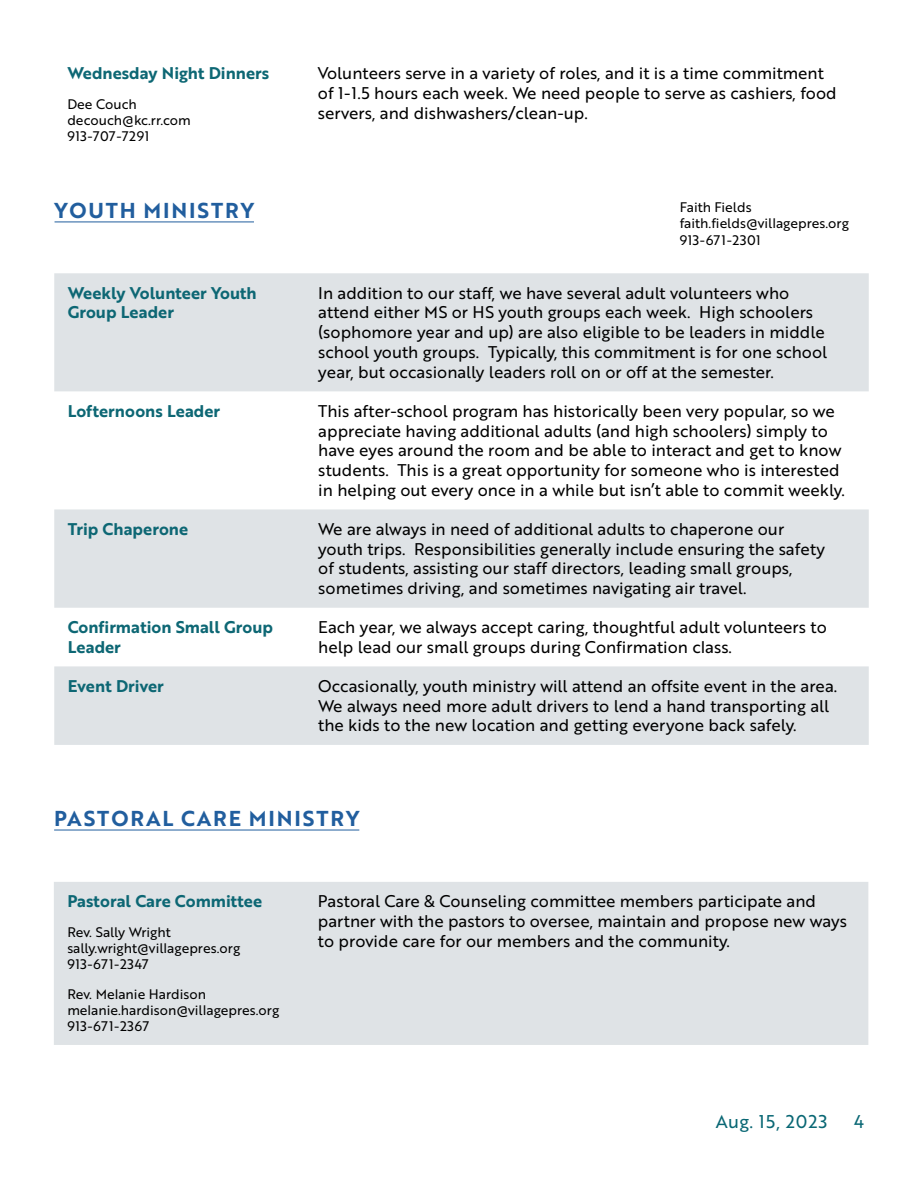
<style>
.page{position:relative;width:918px;height:1188px;background:#fff}
.page>*{position:absolute;margin:0;border:0;box-sizing:border-box;transform-origin:0 0}
.t1{font:21px "Brother 1816 Bold";letter-spacing:.09em;color:#215e9e}
.t2{font:18px "Brother 1816 Regular";letter-spacing:.055em;color:#096774}
.t3{font:16.5px/19.8px "Brother 1816 Regular";color:#000}
.t4{font:16.5px/19.8px "Brother 1816 Bold";color:#0d6774}
.t5{font:13.5px/16.2px "Brother 1816 Regular";color:#000}
</style>
<div class="page">
<hr style="left:55px;top:222px;width:199px;height:1px;background:#215e9e">
<svg style="left:54px;top:273px;width:815px;height:472px;fill:#dfe3e6"></svg>
<hr style="left:54px;top:830px;width:305px;height:1px;background:#215e9e">
<div style="left:54px;top:882px;width:814px;height:163px;background:#dfe3e6"></div>
<p class="t4" style="left:67px;top:63px;width:203px">Wednesday Night Dinners</p>
<p class="t5" style="left:67px;top:96px;width:125px">Dee Couch decouch@kc.rr.com<br>913-707-7291</p>
<p class="t1" style="left:55px;top:194px;width:201px">YOUTH MINISTRY</p>
<p class="t3" style="left:318px;top:63px;width:520px">Volunteers serve in a variety of roles, and it is a time commitment of 1-1.5 hours each week. We need people to serve as cashiers, food servers, and dishwashers/clean-up.</p>
<p class="t5" style="left:680px;top:199px;width:171px">Faith Fields faith.fields@villagepres.org<br>913-671-2301</p>
<p class="t4" style="left:68px;top:282px;width:190px">Weekly Volunteer Youth<br>Group Leader</p>
<p class="t3" style="left:318px;top:282px;width:510px">In addition to our staff, we have several adult volunteers who attend either MS or HS youth groups each week. High schoolers (sophomore year and up) are also eligible to be leaders in middle school youth groups. Typically, this commitment is for one school year, but occasionally leaders roll on or off at the semester.</p>
<p class="t4" style="left:68px;top:400px;width:154px">Lofternoons Leader</p>
<p class="t3" style="left:318px;top:400px;width:528px">This after-school program has historically been very popular, so we appreciate having additional adults (and high schoolers) simply to have eyes around the room and be able to interact and get to know students. This is a great opportunity for someone who is interested in helping out every once in a while but isn’t able to commit weekly.</p>
<p class="t4" style="left:68px;top:518px;width:122px">Trip Chaperone</p>
<p class="t3" style="left:318px;top:518px;width:508px">We are always in need of additional adults to chaperone our youth trips. Responsibilities generally include ensuring the safety of students, assisting our staff directors, leading small groups, sometimes driving, and sometimes navigating air travel.</p>
<p class="t4" style="left:68px;top:617px;width:207px">Confirmation Small Group<br>Leader</p>
<p class="t3" style="left:318px;top:617px;width:510px">Each year, we always accept caring, thoughtful adult volunteers to help lead our small groups during Confirmation class.</p>
<p class="t4" style="left:68px;top:675px;width:98px">Event Driver</p>
<p class="t3" style="left:318px;top:675px;width:521px">Occasionally, youth ministry will attend an offsite event in the area.<br>We always need more adult drivers to lend a hand transporting all the kids to the new location and getting everyone back safely.</p>
<p class="t1" style="left:54px;top:802px;width:307px">PASTORAL CARE MINISTRY</p>
<p class="t4" style="left:67px;top:891px;width:196px">Pastoral Care Committee</p>
<p class="t5" style="left:67px;top:923px;width:174px">Rev. Sally Wright sally.wright@villagepres.org<br>913-671-2347</p>
<p class="t5" style="left:67px;top:986px;width:214px">Rev. Melanie Hardison melanie.hardison@villagepres.org<br>913-671-2367</p>
<p class="t3" style="left:318px;top:891px;width:531px">Pastoral Care &amp; Counseling committee members participate and partner with the pastors to oversee, maintain and propose new ways to provide care for our members and the community.</p>
<p class="t2" style="left:716px;top:1108px;width:113px">Aug. 15, 2023</p>
<p class="t2" style="left:854px;top:1108px;width:12px">4</p>
</div>
